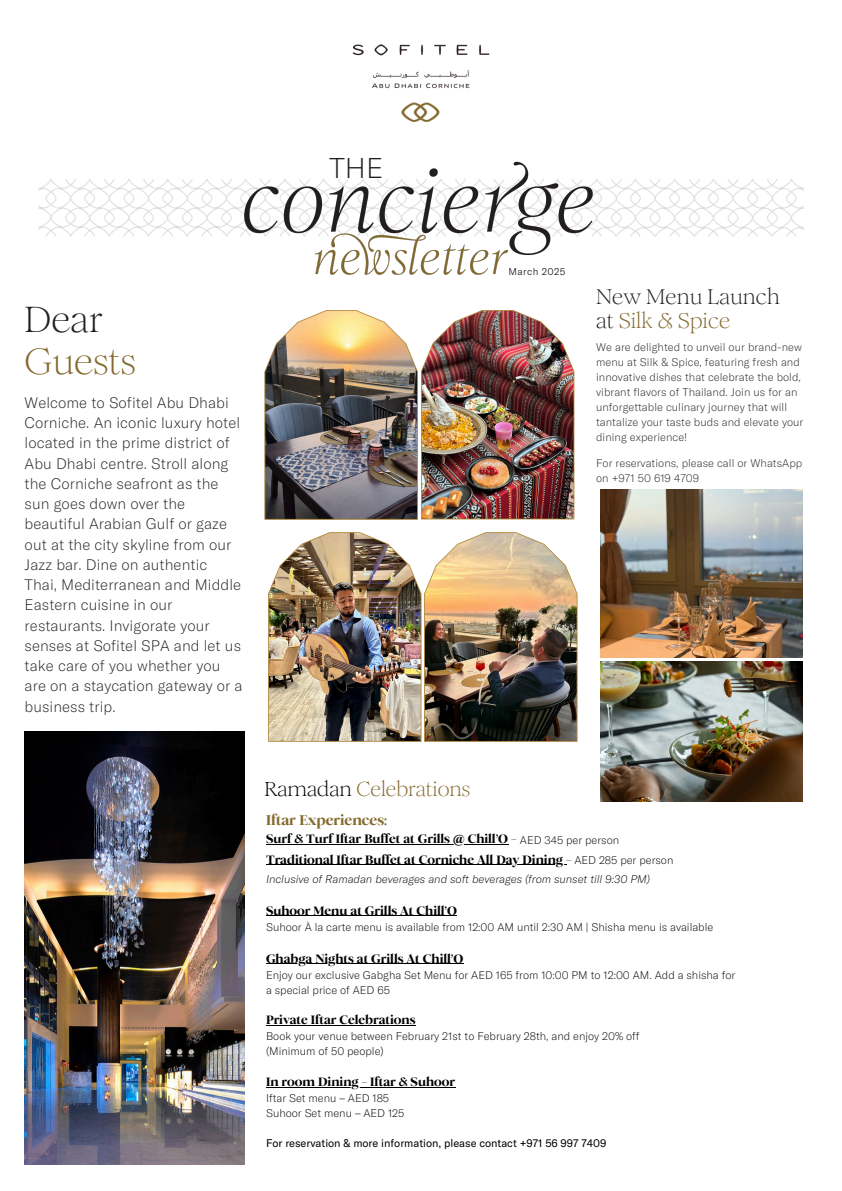
<style>
.page{position:relative;width:842px;height:1191px;background:#fff}
.page>*{position:absolute;margin:0;border:0;box-sizing:border-box;transform-origin:0 0}
.t1{font:36px/42px "Romie";letter-spacing:.005em;color:#836a2e}
.t2{font:100 28.2px "GT America LV";color:#231f20}
.t3{font:21px/24px "Romie";letter-spacing:.005em;color:#231f20}
.t4{font:20px "Romie Trial";color:#836a2e}
.t5{font:100 15px/20.2px "GT America LV";letter-spacing:.005em;color:#231f20}
.t6{font:900 14px "Romie Trial";color:#836a2e}
.t7{font:900 12px "Romie Trial";color:#000}
.t8{font:100 11px/15px "GT America LV";color:#000}
.t9{font:100 11px/15px "GT America LV";letter-spacing:.005em;color:#231f20}
.t10{font:italic 100 11px "GT America LV";color:#000}
.t11{font:11px "GT America LV";color:#000}
.t12{font:300 9.8px "GT America LV";letter-spacing:.04em;color:#231f20}
.s1{color:#231f20}
.s2{color:#836a2e}
.s3{color:#000}
.s4{font-family:"GT America LV";font-weight:100;font-size:11px}
</style>
<div class="page">
<img style="left:401px;top:102px;width:39px;height:20px">
<img style="left:352px;top:44px;width:138px;height:45px">
<img style="left:38px;top:179px;width:766px;height:58px">
<img style="left:239px;top:161px;width:365px;height:114px">
<img style="left:264px;top:310px;width:310px;height:209px">
<img style="left:268px;top:532px;width:309px;height:209px">
<hr style="left:266px;top:844px;width:242px;height:1px;background:#000">
<hr style="left:266px;top:864px;width:300px;height:1px;background:#000">
<hr style="left:266px;top:915px;width:191px;height:1px;background:#000">
<hr style="left:266px;top:963px;width:197px;height:1px;background:#000">
<hr style="left:266px;top:1024px;width:150px;height:1px;background:#000">
<hr style="left:266px;top:1086px;width:189px;height:1px;background:#000">
<img style="left:601px;top:490px;width:202px;height:168px">
<img style="left:601px;top:661px;width:201px;height:140px">
<img style="left:25px;top:731px;width:219px;height:433px">
<p class="t2" style="left:329px;top:150px;width:56px">THE</p>
<h3 class="t1" style="left:25px;top:298px;width:113px"><span class="s1">Dear<br></span>Guests</h3>
<h5 class="t5" style="left:25px;top:392px;width:220px">Welcome to Sofitel Abu Dhabi<br>Corniche. An iconic luxury hotel located in the prime district of<br>Abu Dhabi centre. Stroll along the Corniche seafront as the sun goes down over the beautiful Arabian Gulf or gaze out at the city skyline from our<br>Jazz bar. Dine on authentic<br>Thai, Mediterranean and Middle<br>Eastern cuisine in our restaurants. Invigorate your senses at Sofitel SPA and let us take care of you whether you are on a staycation gateway or a business trip.</h5>
<p class="t12" style="left:509px;top:265px;width:58px">March 2025</p>
<h5 class="t3" style="left:596px;top:284px;width:185px">New Menu Launch at <span class="s2">Silk &amp; Spice</span></h5>
<p class="t9" style="left:596px;top:339px;width:209px">We are delighted to unveil our brand-new menu at Silk &amp; Spice, featuring fresh and innovative dishes that celebrate the bold, vibrant flavors of Thailand. Join us for an unforgettable culinary journey that will tantalize your taste buds and elevate your dining experience!</p>
<p class="t9" style="left:596px;top:455px;width:208px">For reservations, please call or WhatsApp on +971 50 619 4709</p>
<h3 class="t4" style="left:264px;top:776px;width:207px"><span class="s3">Ramadan</span> Celebrations</h3>
<h1 class="t6" style="left:266px;top:811px;width:123px">Iftar Experiences:</h1>
<p class="t7" style="left:266px;top:831px;width:355px">Surf &amp; Turf Iftar Buffet at Grills @ Chill’O – <span class="s4">AED 345 per person</span></p>
<p class="t7" style="left:266px;top:851px;width:409px">Traditional Iftar Buffet at Corniche All Day Dining – <span class="s4">AED 285 per person</span></p>
<p class="t10" style="left:266px;top:872px;width:385px">Inclusive of Ramadan beverages and soft beverages (from sunset till 9:30 PM)</p>
<p class="t7" style="left:266px;top:902px;width:192px">Suhoor Menu at Grills At Chill’O</p>
<p class="t8" style="left:266px;top:918px;width:449px">Suhoor À la carte menu is available from 12:00 AM until 2:30 AM | Shisha menu is available</p>
<h5 class="t7" style="left:266px;top:950px;width:199px">Ghabga Nights at Grills At Chill’O</h5>
<h5 class="t8" style="left:266px;top:966px;width:471px">Enjoy our exclusive Gabgha Set Menu for AED 165 from 10:00 PM to 12:00 AM. Add a shisha for a special price of AED 65</h5>
<h5 class="t7" style="left:266px;top:1012px;width:151px">Private Iftar Celebrations</h5>
<h5 class="t8" style="left:266px;top:1028px;width:375px">Book your venue between February 21st to February 28th, and enjoy 20% off (Minimum of 50 people)</h5>
<h4 class="t7" style="left:266px;top:1073px;width:191px">In room Dining – Iftar &amp; Suhoor</h4>
<h4 class="t8" style="left:266px;top:1089px;width:140px">Iftar Set menu – AED 185<br>Suhoor Set menu – AED 125</h4>
<p class="t11" style="left:266px;top:1135px;width:342px">For reservation &amp; more information, please contact +971 56 997 7409</p>
</div>
